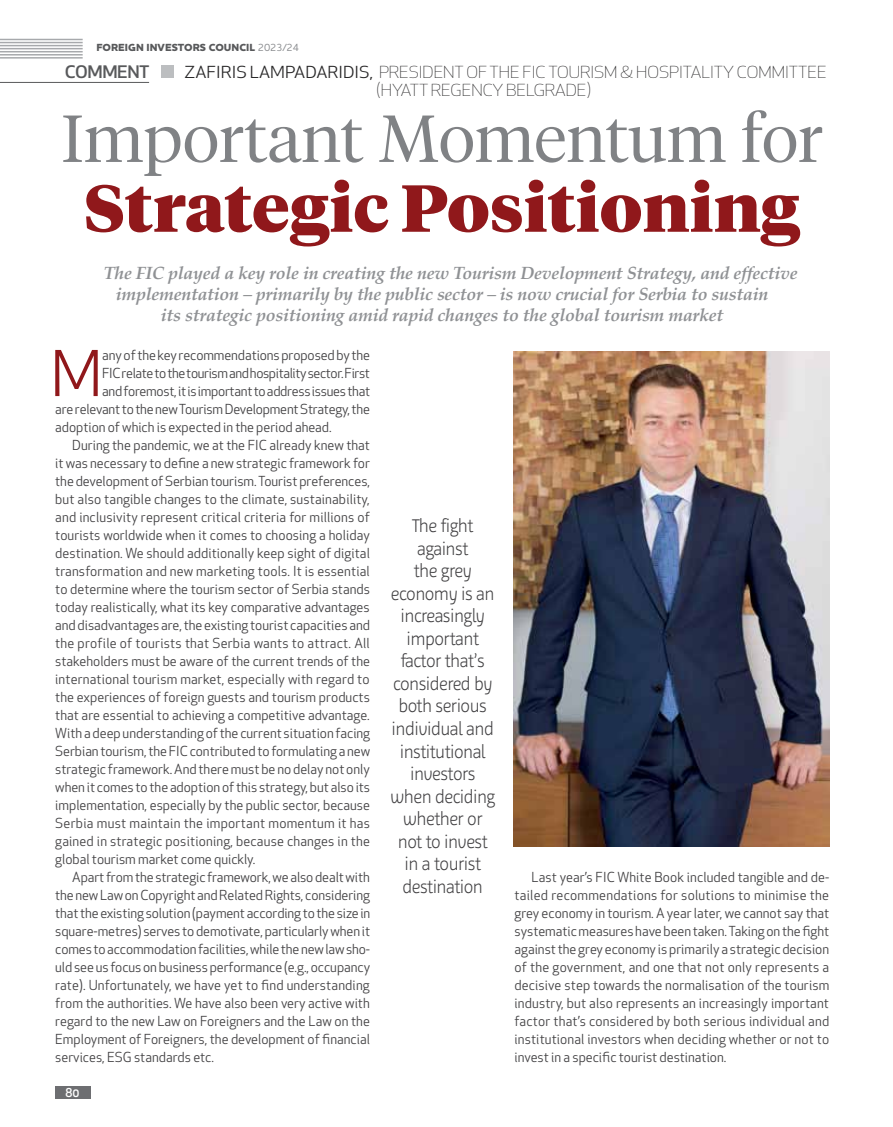
<style>
.page{position:relative;width:893px;height:1127px;background:#fff}
.page>*{position:absolute;margin:0;border:0;box-sizing:border-box;transform-origin:0 0}
.t1{font:300 66.15px "Tiempos Headline";color:#808285;scale:1.04 1}
.t2{font:900 66.15px "Tiempos Headline";color:#90181b;scale:1.04 1}
.t3{font:61.5px "Apex New";color:#90181b}
.t4{font:300 18.6px/22.5px "Agile";letter-spacing:-.035em;color:#414042;text-align:center;scale:.89 1}
.t5{font:italic 700 17.7px "Palatino Linotype";letter-spacing:-.015em;color:#8f9194}
.t6{font:500 16.8px "Apex New";letter-spacing:-.025em;color:#58595b;scale:1.11 1}
.t7{font:300 16.2px/18px "Apex New";color:#292829;scale:1.09 1}
.t8{font:13.5px/18px "Apex New";color:#414042;text-align:justify}
.t9{font:13.5px "Apex New";letter-spacing:-.025em;color:#414042}
.t10{font:13.5px "Apex New";letter-spacing:-.02em;color:#414042}
.t11{font:13.5px "Apex New";letter-spacing:.02em;color:#414042}
.t12{font:500 12px "Apex New";color:#fff}
.t13{font:800 10.5px "Houschka Pro";letter-spacing:.005em;color:#58595b}
.s1{font-weight:500;color:#888a8d}
.s2{font-weight:400}
</style>
<div class="page">
<div style="left:55px;top:1086px;width:35px;height:12px;background:#6d6e71"></div>
<hr style="left:0;top:39px;width:83px;height:1px;background:#a7a9ac">
<hr style="left:0;top:42px;width:83px;height:1px;background:#a7a9ac">
<hr style="left:0;top:45px;width:83px;height:1px;background:#a7a9ac">
<hr style="left:0;top:48px;width:83px;height:1px;background:#a7a9ac">
<hr style="left:0;top:54px;width:83px;height:2px;background:#a7a9ac">
<hr style="left:0;top:51px;width:83px;height:1px;background:#a7a9ac">
<hr style="left:0;top:57px;width:83px;height:2px;background:#a7a9ac">
<div style="left:161px;top:65px;width:12px;height:13px;background:#bcbec0"></div>
<hr style="left:0;top:82px;width:149px;height:1px;background:#58595b">
<img style="left:513px;top:351px;width:316px;height:495px">
<p class="t13" style="left:96px;top:41px;width:204px">FOREIGN INVESTORS COUNCIL <span class="s1">2023/24</span></p>
<p class="t6" style="left:65px;top:60px;width:78px">COMMENT</p>
<p class="t7" style="left:376px;top:63px;width:415px;text-indent:-191px"><span class="s2">ZAFIRIS LAMPADARIDIS,</span> PRESIDENT OF THE FIC TOURISM &amp; HOSPITALITY COMMITTEE (HYATT REGENCY BELGRADE)</p>
<h1 class="t1" style="left:61px;top:94px;width:734px">Important Momentum for</h1>
<h1 class="t2" style="left:84px;top:162px;width:690px">Strategic Positioning</h1>
<h3 class="t5" style="left:104px;top:260px;width:695px">The FIC played a key role in creating the new Tourism Development Strategy, and effective</h3>
<h3 class="t5" style="left:116px;top:281px;width:654px">implementation – primarily by the public sector – is now crucial for Serbia to sustain</h3>
<h3 class="t5" style="left:161px;top:302px;width:564px">its strategic positioning amid rapid changes to the global tourism market</h3>
<h2 class="t3" style="left:51px;top:335px;width:53px">M</h2>
<p class="t8" style="left:102px;top:346px;width:269px">any of the key recommendations proposed by the</p>
<p class="t9" style="left:102px;top:365px;width:269px">FIC relate to the tourism and hospitality sector. First</p>
<p class="t10" style="left:102px;top:383px;width:269px">and foremost, it is important to address issues that</p>
<p class="t8" style="left:55px;top:400px;width:316px">are relevant to the new Tourism Development Strategy, the</p>
<p class="t8" style="left:55px;top:418px;width:278px">adoption of which is expected in the period ahead.</p>
<p class="t8" style="left:72px;top:436px;width:299px">During the pandemic, we at the FIC already knew that</p>
<p class="t8" style="left:55px;top:454px;width:316px">it was necessary to define a new strategic framework for</p>
<p class="t8" style="left:55px;top:472px;width:316px">the development of Serbian tourism. Tourist preferences,</p>
<p class="t8" style="left:55px;top:490px;width:316px">but also tangible changes to the climate, sustainability,</p>
<p class="t8" style="left:55px;top:508px;width:316px">and inclusivity represent critical criteria for millions of</p>
<p class="t8" style="left:55px;top:526px;width:316px">tourists worldwide when it comes to choosing a holiday</p>
<p class="t8" style="left:55px;top:544px;width:316px">destination. We should additionally keep sight of digital</p>
<p class="t8" style="left:55px;top:562px;width:316px">transformation and new marketing tools. It is essential</p>
<p class="t8" style="left:55px;top:580px;width:316px">to determine where the tourism sector of Serbia stands</p>
<p class="t8" style="left:55px;top:598px;width:316px">today realistically, what its key comparative advantages</p>
<p class="t8" style="left:55px;top:616px;width:316px">and disadvantages are, the existing tourist capacities and</p>
<p class="t8" style="left:55px;top:634px;width:316px">the profile of tourists that Serbia wants to attract. All</p>
<p class="t8" style="left:55px;top:652px;width:316px">stakeholders must be aware of the current trends of the</p>
<p class="t8" style="left:55px;top:670px;width:316px">international tourism market, especially with regard to</p>
<p class="t8" style="left:55px;top:688px;width:316px">the experiences of foreign guests and tourism products</p>
<p class="t8" style="left:55px;top:706px;width:316px">that are essential to achieving a competitive advantage.</p>
<p class="t8" style="left:55px;top:724px;width:316px">With a deep understanding of the current situation facing</p>
<p class="t8" style="left:55px;top:742px;width:316px">Serbian tourism, the FIC contributed to formulating a new</p>
<p class="t8" style="left:55px;top:760px;width:316px">strategic framework. And there must be no delay not only</p>
<p class="t8" style="left:55px;top:778px;width:316px">when it comes to the adoption of this strategy, but also its</p>
<p class="t8" style="left:55px;top:796px;width:316px">implementation, especially by the public sector, because</p>
<p class="t11" style="left:55px;top:814px;width:316px">Serbia must maintain the important momentum it has</p>
<p class="t8" style="left:55px;top:832px;width:316px">gained in strategic positioning, because changes in the</p>
<p class="t8" style="left:55px;top:850px;width:201px">global tourism market come quickly.</p>
<p class="t8" style="left:72px;top:868px;width:299px">Apart from the strategic framework, we also dealt with</p>
<p class="t8" style="left:55px;top:886px;width:316px">the new Law on Copyright and Related Rights, considering</p>
<p class="t8" style="left:55px;top:904px;width:316px">that the existing solution (payment according to the size in</p>
<p class="t8" style="left:55px;top:922px;width:316px">square-metres) serves to demotivate, particularly when it</p>
<p class="t8" style="left:55px;top:940px;width:316px">comes to accommodation facilities, while the new law sho-</p>
<p class="t8" style="left:55px;top:958px;width:316px">uld see us focus on business performance (e.g., occupancy</p>
<p class="t8" style="left:55px;top:976px;width:316px">rate). Unfortunately, we have yet to find understanding</p>
<p class="t8" style="left:55px;top:994px;width:316px">from the authorities. We have also been very active with</p>
<p class="t8" style="left:55px;top:1012px;width:316px">regard to the new Law on Foreigners and the Law on the</p>
<p class="t8" style="left:55px;top:1030px;width:316px">Employment of Foreigners, the development of financial</p>
<p class="t8" style="left:55px;top:1048px;width:160px">services, ESG standards etc.</p>
<p class="t12" style="left:66px;top:1084px;width:16px">80</p>
<h3 class="t4" style="left:390px;top:515px;width:120px">The fight against<br>the grey economy is an increasingly important factor that’s considered by both serious individual and institutional investors when deciding whether or not to invest in a tourist destination</h3>
<p class="t8" style="left:514px;top:868px;width:316px;text-indent:17px">Last year’s FIC White Book included tangible and de&shy;tailed recommendations for solutions to minimise the grey economy in tourism. A year later, we cannot say that systematic measures have been taken. Taking on the fight against the grey economy is primarily a strategic decision of the government, and one that not only represents a decisive step towards the normalisation of the tourism industry, but also represents an increasingly important factor that’s considered by both serious individual and institutional investors when deciding whether or not to invest in a specific tourist destination.</p>
</div>
